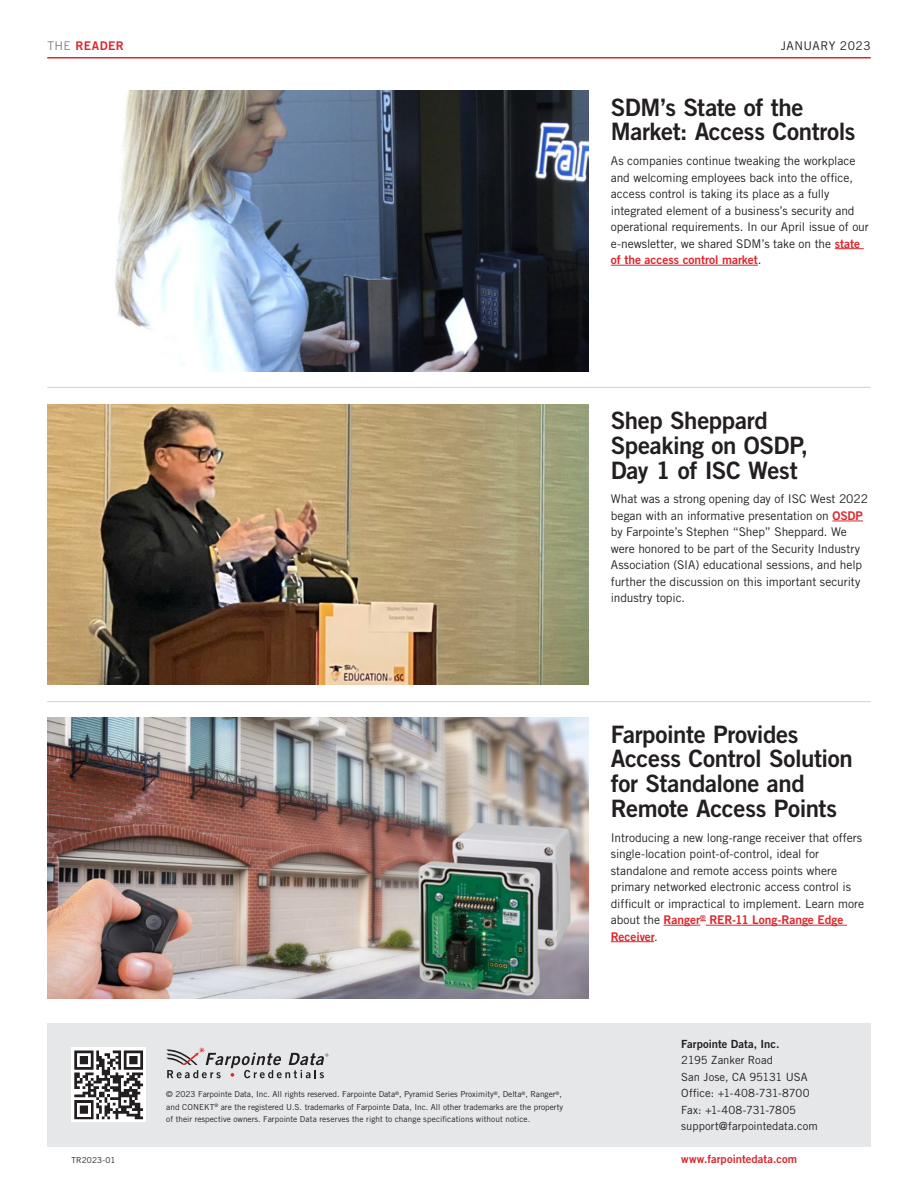
<style>
.page{position:relative;width:918px;height:1188px;background:#fff}
.page>*{position:absolute;margin:0;border:0;box-sizing:border-box;transform-origin:0 0}
.TR-SecondaryHeadline{font:24px/24.8px "Trade Gothic LT Std Bd 2";letter-spacing:-.015em;color:#231f20}
.TR-BulletPoints{font:12px/16.5px "Trade Gothic LT Std";letter-spacing:-.005em;color:#231f20}
.Running_header_left{font:12px "Trade Gothic LT Std";letter-spacing:.035em;color:#231f20}
.Running_header_left-2{font:12px "Trade Gothic LT Std Bd 2";letter-spacing:.04em;color:#dc272d}
.Subheading_12_pt{font:11.25px/16.5px "Trade Gothic LT Std";letter-spacing:.005em;color:#231f20}
.Subheading_12_pt-2{font:11.25px "Trade Gothic LT Std Bd 2";letter-spacing:.005em;color:#dc272d}
.Marginal_note___capt{font:8.25px/12.3px "Trade Gothic LT Std";color:#231f20}
.s1{font-family:"Trade Gothic LT Std";color:#808285}
.s2{font-family:"Trade Gothic LT Std Bd 2";color:#dc272d}
.s3{font-family:"Trade Gothic LT Std Bd 2"}
</style>
<div class="page">
<svg style="left:835px;top:248px;width:29px;height:1px"></svg>
<hr style="left:611px;top:265px;width:147px;height:1px;background:#dc272d">
<hr style="left:832px;top:521px;width:31px;height:1px;background:#dc272d">
<hr style="left:664px;top:925px;width:36px;height:1px;background:#dc272d">
<hr style="left:706px;top:925px;width:141px;height:1px;background:#dc272d">
<hr style="left:611px;top:941px;width:43px;height:1px;background:#dc272d">
<div style="left:47px;top:1023px;width:824px;height:124px;background:#e6e7e9"></div>
<hr style="left:47px;top:57px;width:824px;height:1px;background:#dc272d">
<svg style="left:166px;top:1048px;width:162px;height:30px"></svg>
<div style="left:72px;top:1048px;width:74px;height:74px;background:#fff"></div>
<svg style="left:74px;top:1050px;width:69px;height:69px"></svg>
<hr style="left:47px;top:701px;width:824px;height:1px;background:#d1d2d4">
<hr style="left:47px;top:387px;width:824px;height:1px;background:#d1d2d4">
<img style="left:115px;top:91px;width:474px;height:280px">
<img style="left:47px;top:404px;width:542px;height:281px">
<img style="left:47px;top:718px;width:542px;height:280px">
<p class="Running_header_left-2" style="left:47px;top:38px;width:78px"><span class="s1">THE</span> READER</p>
<p class="Running_header_left" style="left:781px;top:38px;width:91px">JANUARY 2023</p>
<p class="TR-SecondaryHeadline" style="left:611px;top:94px;width:246px">SDM’s State of the<br>Market: Access Controls</p>
<p class="TR-BulletPoints" style="left:611px;top:152px;width:260px">As companies continue tweaking the workplace and welcoming employees back into the office, access control is taking its place as a fully integrated element of a business’s security and operational requirements. In our April issue of our e-newsletter, we shared SDM’s take on the <span class="s2">state of the access control market</span>.</p>
<p class="TR-SecondaryHeadline" style="left:611px;top:408px;width:199px">Shep Sheppard<br>Speaking on OSDP,<br>Day 1 of ISC West</p>
<p class="TR-BulletPoints" style="left:611px;top:491px;width:259px">What was a strong opening day of ISC West 2022 began with an informative presentation on <span class="s2">OSDP </span>by Farpointe’s Stephen “Shep” Sheppard. We were honored to be part of the Security Industry Association (SIA) educational sessions, and help further the discussion on this important security industry topic.</p>
<p class="Marginal_note___capt" style="left:72px;top:1154px;width:45px">TR2023-01</p>
<p class="Marginal_note___capt" style="left:166px;top:1088px;width:398px">© 2023 Farpointe Data, Inc. All rights reserved. Farpointe Data<sup>®</sup>, Pyramid Series Proximity<sup>®</sup>, Delta<sup>®</sup>, Ranger<sup>®</sup>, and CONEKT<sup>®</sup> are the registered U.S. trademarks of Farpointe Data, Inc. All other trademarks are the property of their respective owners. Farpointe Data reserves the right to change specifications without notice.</p>
<p class="TR-SecondaryHeadline" style="left:611px;top:721px;width:244px">Farpointe Provides<br>Access Control Solution for Standalone and<br>Remote Access Points</p>
<p class="TR-BulletPoints" style="left:611px;top:829px;width:255px">Introducing a new long-range receiver that offers single-location point-of-control, ideal for standalone and remote access points where primary networked electronic access control is difficult or impractical to implement. Learn more about the <span class="s2">Ranger</span><sup>®</sup> <span class="s2">RER-11 Long-Range Edge Receiver</span>.</p>
<p class="Subheading_12_pt" style="left:681px;top:1035px;width:138px"><span class="s3">Farpointe Data, Inc.<br></span>2195 Zanker Road<br>San Jose, CA 95131 USA<br>Office: +1-408-731-8700<br>Fax: +1-408-731-7805 support@farpointedata.com</p>
<p class="Subheading_12_pt-2" style="left:681px;top:1152px;width:117px">www.farpointedata.com</p>
</div>
